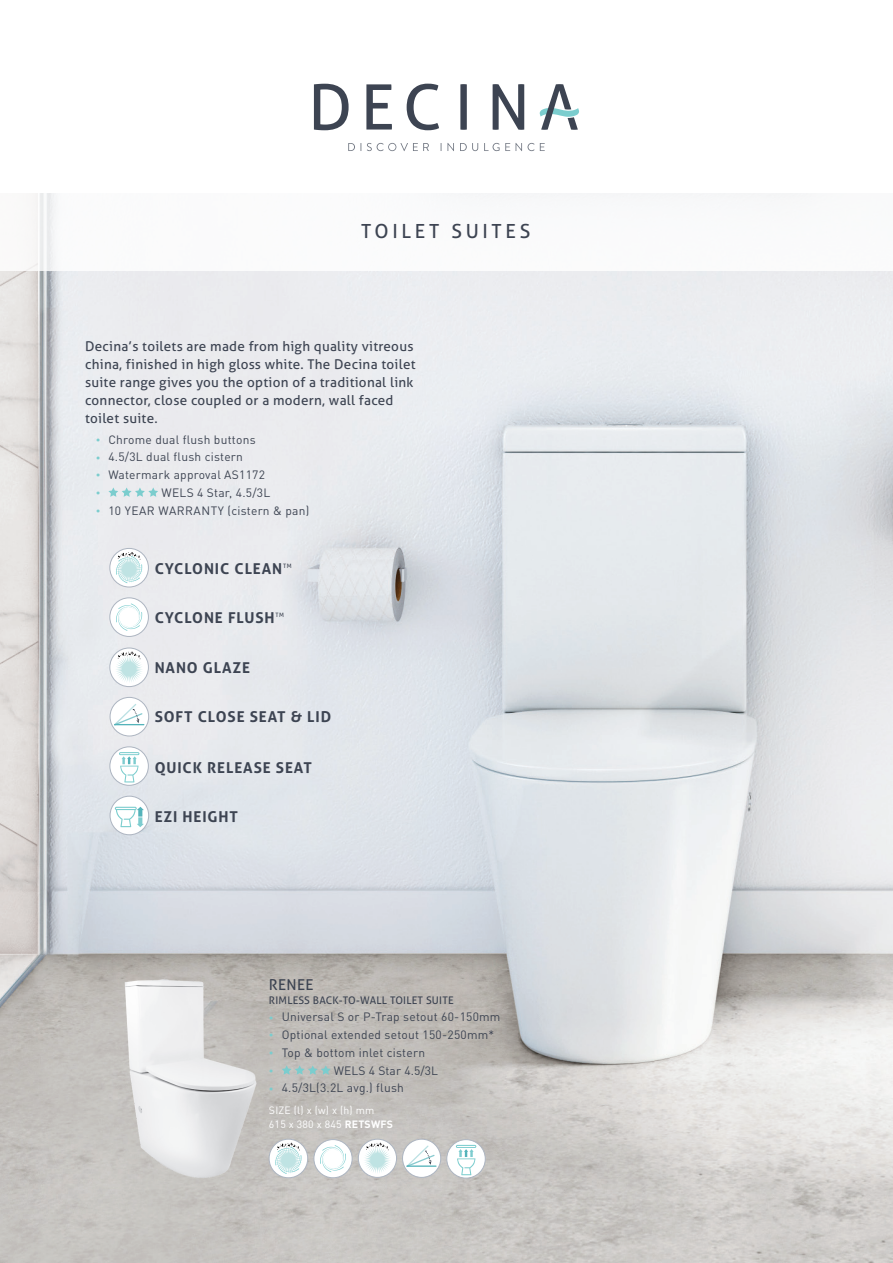
<style>
.page{position:relative;width:893px;height:1263px;background:#fff}
.page>*{position:absolute;margin:0;border:0;box-sizing:border-box;transform-origin:0 0}
.t1{font:19.5px "Aller";letter-spacing:.19em;color:#3d4452}
.Intro{font:700 15px "Aller";letter-spacing:.06em;color:#3d4452}
.Product_Title_-_Sml{font:15px "Aller";letter-spacing:.02em;color:#3d4452}
.Body{font:13.5px/18px "Aller";letter-spacing:.02em;color:#3d4452}
.t2{font:12px "DIN Pro";letter-spacing:.02em;color:#3d4452}
.Description{font:10.5px/13.5px "DIN Pro";letter-spacing:.02em;color:#fff}
.Product_Title_-_Sml-2{font:10.5px "Aller";letter-spacing:.02em;color:#3d4452}
.t3{font:9px "DIN Pro";color:#7bcdce}
.Intro-2{font:6px "Aller";color:#3d4452}
.s1{font-size:9px;color:#7bcdce}
.s2{font-weight:700}
</style>
<div class="page">
<img style="left:0;top:270px;width:893px;height:993px">
<img style="left:120px;top:954px;width:144px;height:226px">
<svg style="left:282px;top:1065px;width:49px;height:10px"></svg>
<svg style="left:108px;top:487px;width:50px;height:10px"></svg>
<svg style="left:348px;top:143px;width:13px;height:8px"></svg>
<svg style="left:367px;top:143px;width:62px;height:8px"></svg>
<svg style="left:441px;top:143px;width:13px;height:8px"></svg>
<svg style="left:460px;top:143px;width:18px;height:8px"></svg>
<svg style="left:484px;top:143px;width:26px;height:8px"></svg>
<svg style="left:516px;top:143px;width:18px;height:8px"></svg>
<svg style="left:540px;top:143px;width:5px;height:8px"></svg>
<svg style="left:314px;top:84px;width:35px;height:46px"></svg>
<svg style="left:366px;top:84px;width:26px;height:46px"></svg>
<svg style="left:407px;top:84px;width:32px;height:46px"></svg>
<svg style="left:460px;top:84px;width:7px;height:46px"></svg>
<svg style="left:493px;top:84px;width:31px;height:46px"></svg>
<svg style="left:540px;top:84px;width:39px;height:46px"></svg>
<div style="left:110px;top:548px;width:38px;height:39px;background:#fff;border-radius:50%"></div>
<div style="left:110px;top:548px;width:39px;height:39px;border:1px solid #adb5c1;border-radius:50%"></div>
<svg style="left:115px;top:552px;width:28px;height:31px"></svg>
<div style="left:110px;top:598px;width:38px;height:38px;background:#fff;border-radius:50%"></div>
<div style="left:110px;top:598px;width:39px;height:39px;border:1px solid #adb5c1;border-radius:50%"></div>
<svg style="left:116px;top:603px;width:26px;height:28px"></svg>
<div style="left:314px;top:1139px;width:38px;height:39px;background:#fff;border-radius:50%"></div>
<div style="left:314px;top:1139px;width:38px;height:39px;border:1px solid #adb5c1;border-radius:50%"></div>
<svg style="left:320px;top:1145px;width:26px;height:27px"></svg>
<div style="left:110px;top:648px;width:38px;height:39px;background:#fff;border-radius:50%"></div>
<div style="left:110px;top:648px;width:39px;height:39px;border:1px solid #adb5c1;border-radius:50%"></div>
<svg style="left:115px;top:651px;width:28px;height:32px"></svg>
<svg style="left:358px;top:1139px;width:39px;height:38px"></svg>
<div style="left:358px;top:1139px;width:39px;height:38px;border:1px solid #adb5c1;border-radius:50%"></div>
<svg style="left:364px;top:1143px;width:27px;height:31px"></svg>
<svg style="left:110px;top:697px;width:39px;height:39px"></svg>
<div style="left:110px;top:697px;width:39px;height:39px;border:1px solid #adb5c1;border-radius:50%"></div>
<hr style="left:114px;top:724px;width:30px;height:1px;background:#54b3ba">
<svg style="left:114px;top:704px;width:28px;height:20px"></svg>
<div style="left:402px;top:1139px;width:39px;height:38px;background:#fff;border-radius:50%"></div>
<div style="left:402px;top:1139px;width:39px;height:38px;border:1px solid #adb5c1;border-radius:50%"></div>
<hr style="left:406px;top:1165px;width:31px;height:2px;background:#54b3ba">
<svg style="left:406px;top:1145px;width:29px;height:22px"></svg>
<svg style="left:269px;top:1139px;width:39px;height:39px"></svg>
<div style="left:269px;top:1139px;width:39px;height:39px;border:1px solid #adb5c1;border-radius:50%"></div>
<svg style="left:275px;top:1143px;width:27px;height:31px"></svg>
<div style="left:110px;top:747px;width:38px;height:38px;background:#fff;border-radius:50%"></div>
<div style="left:110px;top:747px;width:39px;height:38px;border:1px solid #adb5c1;border-radius:50%"></div>
<hr style="left:119px;top:752px;width:20px;height:3px;background:#7bcdce">
<svg style="left:120px;top:753px;width:19px;height:29px"></svg>
<svg style="left:110px;top:796px;width:39px;height:39px"></svg>
<div style="left:110px;top:796px;width:39px;height:39px;border:1px solid #adb5c1;border-radius:50%"></div>
<svg style="left:115px;top:807px;width:29px;height:20px"></svg>
<svg style="left:447px;top:1139px;width:38px;height:39px"></svg>
<div style="left:447px;top:1139px;width:38px;height:39px;border:1px solid #adb5c1;border-radius:50%"></div>
<hr style="left:456px;top:1145px;width:20px;height:3px;background:#7bcdce">
<svg style="left:457px;top:1146px;width:18px;height:29px"></svg>
<p class="t1" style="left:361px;top:219px;width:171px">TOILET SUITES</p>
<p class="Body" style="left:85px;top:337px;width:332px">Decina’s toilets are made from high quality vitreous china, finished in high gloss white. The Decina toilet suite range gives you the option of a traditional link connector, close coupled or a modern, wall faced toilet suite.</p>
<p class="t2" style="left:96px;top:430px;width:161px"><span class="s1">•</span> Chrome dual flush buttons</p>
<p class="t2" style="left:96px;top:447px;width:149px"><span class="s1">•</span> 4.5/3L dual flush cistern</p>
<p class="t2" style="left:96px;top:465px;width:171px"><span class="s1">•</span> Watermark approval AS1172</p>
<p class="t3" style="left:96px;top:486px;width:6px">•</p>
<p class="t2" style="left:162px;top:483px;width:110px">WELS 4 Star, 4.5/3L</p>
<p class="t2" style="left:96px;top:501px;width:215px"><span class="s1">•</span> 10 YEAR WARRANTY (cistern &amp; pan)</p>
<p class="Intro" style="left:155px;top:559px;width:129px">CYCLONIC CLEAN</p>
<p class="Intro-2" style="left:283px;top:562px;width:10px">TM</p>
<p class="Intro" style="left:155px;top:608px;width:121px">CYCLONE FLUSH</p>
<p class="Intro-2" style="left:276px;top:611px;width:10px">TM</p>
<p class="Intro" style="left:155px;top:658px;width:97px">NANO GLAZE</p>
<p class="Intro" style="left:155px;top:707px;width:178px">SOFT CLOSE SEAT &amp; LID</p>
<p class="Intro" style="left:155px;top:758px;width:159px">QUICK RELEASE SEAT</p>
<p class="Intro" style="left:155px;top:807px;width:85px">EZI HEIGHT</p>
<p class="Product_Title_-_Sml" style="left:269px;top:976px;width:46px">RENEE</p>
<p class="Product_Title_-_Sml-2" style="left:269px;top:993px;width:186px">RIMLESS BACK-TO-WALL TOILET SUITE</p>
<p class="t2" style="left:269px;top:1008px;width:233px"><span class="s1">•</span> Universal S or P-Trap setout 60-150mm</p>
<p class="t2" style="left:269px;top:1025px;width:227px"><span class="s1">•</span> Optional extended setout 150-250mm*</p>
<p class="t2" style="left:269px;top:1043px;width:158px"><span class="s1">•</span> Top &amp; bottom inlet cistern</p>
<p class="t3" style="left:269px;top:1063px;width:6px">•</p>
<p class="t2" style="left:334px;top:1061px;width:106px">WELS 4 Star 4.5/3L</p>
<p class="t2" style="left:269px;top:1079px;width:137px"><span class="s1">•</span> 4.5/3L(3.2L avg.) flush</p>
<p class="Description" style="left:269px;top:1103px;width:126px">SIZE (l) x (w) x (h) mm<br>615 x 380 x 845 <span class="s2">RETSWFS</span></p>
</div>
